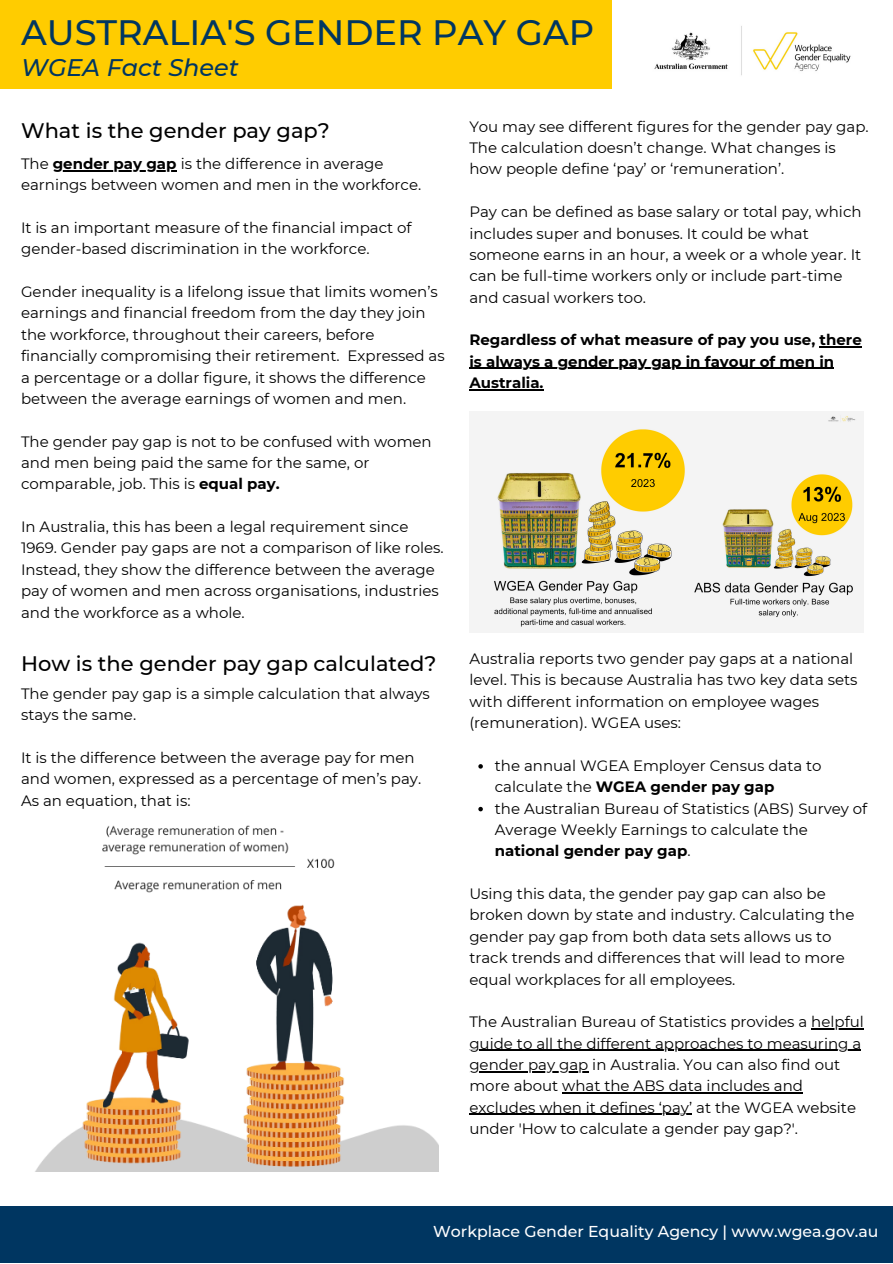
<style>
.page{position:relative;width:893px;height:1264px;background:#fff}
.page>*{position:absolute;margin:0;border:0;box-sizing:border-box;transform-origin:0 0}
.t1{font:500 35.25px "Montserrat";color:#003661}
.t2{font:italic 500 24px "Montserrat";color:#003661}
.t3{font:500 21px "Montserrat";color:#000}
.t4{font:500 15.75px "Montserrat";color:#fff}
.t5{font:15px/21.3px "Montserrat";color:#000}
.t6{font:700 15px/21.3px "Montserrat";color:#000}
.s1{font-weight:700}
</style>
<div class="page">
<div style="left:0;top:0;width:892px;height:89px;background:#fc0"></div>
<div style="left:0;top:1206px;width:892px;height:56px;background:#003661"></div>
<img style="left:612px;top:0;width:280px;height:89px">
<img style="left:35px;top:825px;width:403px;height:346px">
<img style="left:469px;top:411px;width:393px;height:222px">
<hr style="left:53px;top:170px;width:123px;height:1px;background:#000">
<svg style="left:478px;top:764px;width:5px;height:4px"></svg>
<svg style="left:478px;top:806px;width:5px;height:5px"></svg>
<hr style="left:811px;top:1028px;width:52px;height:1px;background:#000">
<hr style="left:469px;top:1049px;width:392px;height:1px;background:#000">
<hr style="left:469px;top:1071px;width:119px;height:1px;background:#000">
<hr style="left:562px;top:1092px;width:241px;height:1px;background:#000">
<hr style="left:469px;top:1113px;width:223px;height:1px;background:#000">
<hr style="left:819px;top:346px;width:42px;height:1px;background:#000">
<hr style="left:469px;top:368px;width:365px;height:1px;background:#000">
<hr style="left:469px;top:389px;width:74px;height:1px;background:#000">
<p class="t1" style="left:21px;top:11px;width:574px">AUSTRALIA'S GENDER PAY GAP</p>
<p class="t2" style="left:21px;top:53px;width:219px">WGEA Fact Sheet</p>
<p class="t3" style="left:21px;top:118px;width:310px">What is the gender pay gap?</p>
<p class="t5" style="left:21px;top:153px;width:402px">The <span class="s1">gender pay gap</span> is the difference in average earnings between women and men in the workforce.</p>
<p class="t5" style="left:21px;top:217px;width:392px">It is an important measure of the financial impact of gender-based discrimination in the workforce.</p>
<p class="t5" style="left:21px;top:281px;width:425px">Gender inequality is a lifelong issue that limits women’s earnings and financial freedom from the day they join the workforce, throughout their careers, before financially compromising their retirement. Expressed as a percentage or a dollar figure, it shows the difference between the average earnings of women and men.</p>
<p class="t5" style="left:21px;top:430px;width:412px">The gender pay gap is not to be confused with women and men being paid the same for the same, or comparable, job. This is <span class="s1">equal pay.</span></p>
<p class="t5" style="left:21px;top:516px;width:424px">In Australia, this has been a legal requirement since 1969. Gender pay gaps are not a comparison of like roles.<br>Instead, they show the difference between the average pay of women and men across organisations, industries and the workforce as a whole.</p>
<p class="t5" style="left:469px;top:116px;width:401px">You may see different figures for the gender pay gap.<br>The calculation doesn’t change. What changes is how people define ‘pay’ or ‘remuneration’.</p>
<p class="t5" style="left:469px;top:201px;width:393px">Pay can be defined as base salary or total pay, which includes super and bonuses. It could be what someone earns in an hour, a week or a whole year. It can be full-time workers only or include part-time and casual workers too.</p>
<p class="t6" style="left:469px;top:329px;width:394px">Regardless of what measure of pay you use, there is always a gender pay gap in favour of men in<br>Australia.</p>
<p class="t5" style="left:469px;top:648px;width:389px">Australia reports two gender pay gaps at a national level. This is because Australia has two key data sets with different information on employee wages (remuneration). WGEA uses:</p>
<p class="t3" style="left:21px;top:650px;width:417px">How is the gender pay gap calculated?</p>
<p class="t5" style="left:21px;top:682px;width:410px">The gender pay gap is a simple calculation that always stays the same.</p>
<p class="t5" style="left:21px;top:746px;width:401px">It is the difference between the average pay for men and women, expressed as a percentage of men’s pay.<br>As an equation, that is:</p>
<p class="t5" style="left:495px;top:754px;width:328px">the annual WGEA Employer Census data to calculate the <span class="s1">WGEA gender pay gap</span></p>
<p class="t5" style="left:495px;top:797px;width:374px">the Australian Bureau of Statistics (ABS) Survey of<br>Average Weekly Earnings to calculate the <span class="s1">national gender pay gap</span>.</p>
<p class="t5" style="left:469px;top:883px;width:386px">Using this data, the gender pay gap can also be broken down by state and industry. Calculating the gender pay gap from both data sets allows us to track trends and differences that will lead to more equal workplaces for all employees.</p>
<p class="t5" style="left:469px;top:1011px;width:396px">The Australian Bureau of Statistics provides a helpful guide to all the different approaches to measuring a gender pay gap in Australia. You can also find out more about what the ABS data includes and excludes when it defines ‘pay’ at the WGEA website under 'How to calculate a gender pay gap?'.</p>
<p class="t4" style="left:433px;top:1222px;width:447px">Workplace Gender Equality Agency | www.wgea.gov.au</p>
</div>
